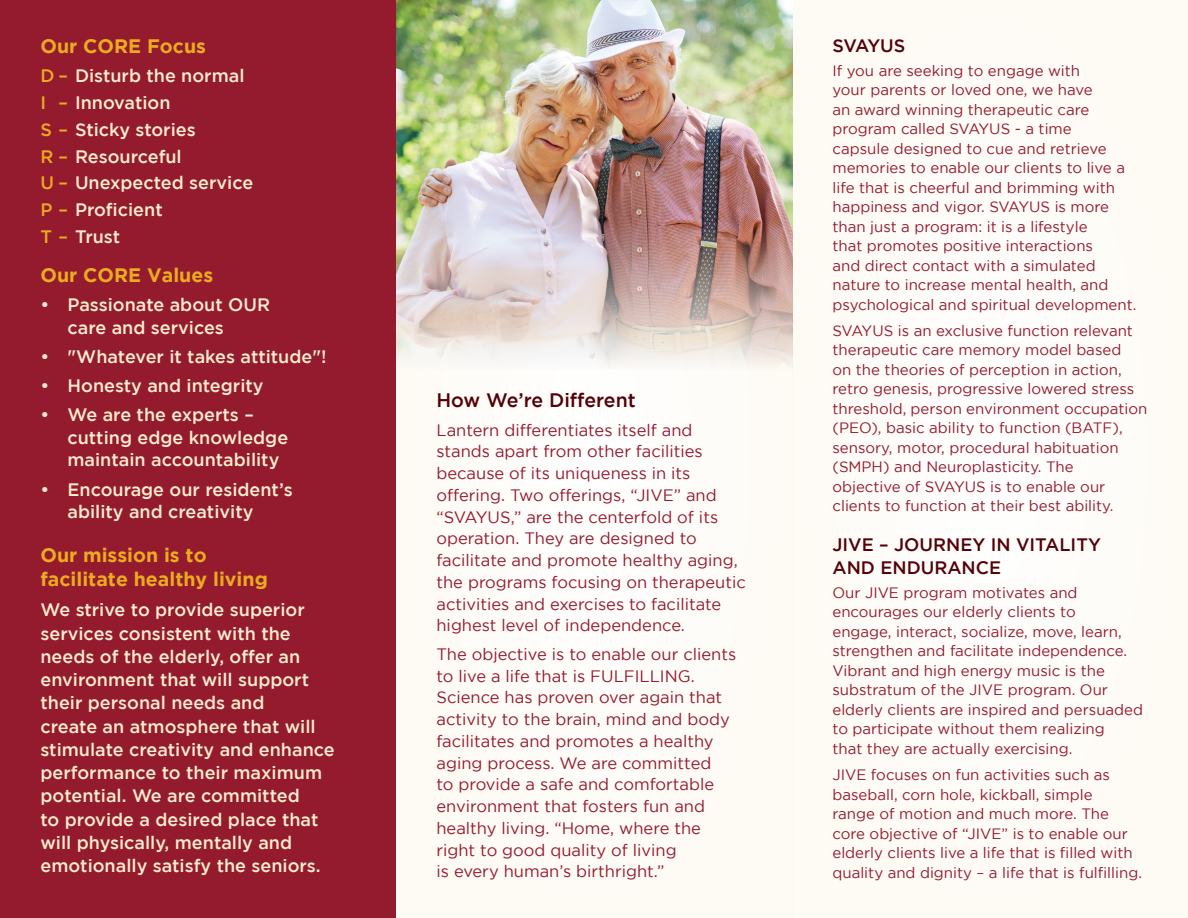
<style>
.page{position:relative;width:1188px;height:918px;background:#fff}
.page>*{position:absolute;margin:0;border:0;box-sizing:border-box;transform-origin:0 0}
.t1{font:700 19.5px/24px "Gotham";color:#eaab20}
.t2{font:500 19.5px "Gotham";color:#540008}
.t3{font:500 18px/23.2px "Gotham";color:#faeccd}
.t4{font:500 18px/22.5px "Gotham";color:#540008}
.t5{font:16.5px/21.8px "Gotham";color:#941a2e}
.t6{font:15px/19.5px "Gotham";color:#941a2e}
.s1{color:#eaab20}
</style>
<div class="page">
<div style="left:792px;top:0;width:396px;height:918px;background:#fefcf7"></div>
<div style="left:396px;top:0;width:396px;height:918px;background:#fefcf7"></div>
<div style="left:0;top:0;width:396px;height:918px;background:#941a2e"></div>
<img style="left:396px;top:0;width:396px;height:365px">
<h1 class="t1" style="left:40px;top:33px;width:167px">Our CORE Focus</h1>
<p class="t3" style="left:40px;top:62px;width:214px;line-height:26.8px"><span class="s1">D –</span> Disturb the normal<br><span class="s1">I –</span> Innovation<br><span class="s1">S –</span> Sticky stories<br><span class="s1">R –</span> Resourceful<br><span class="s1">U –</span> Unexpected service<br><span class="s1">P –</span> Proficient<br><span class="s1">T –</span> Trust</p>
<h1 class="t1" style="left:40px;top:262px;width:174px">Our CORE Values</h1>
<p class="t3" style="left:68px;top:293px;width:204px;line-height:22.5px;text-indent:-27px">• Passionate about OUR care and services</p>
<p class="t3" style="left:40px;top:344px;width:288px">• "Whatever it takes attitude"!</p>
<p class="t3" style="left:40px;top:374px;width:225px">• Honesty and integrity</p>
<p class="t3" style="left:68px;top:403px;width:222px;line-height:22.5px;text-indent:-27px">• We are the experts – cutting edge knowledge maintain accountability</p>
<p class="t3" style="left:68px;top:478px;width:227px;line-height:22.5px;text-indent:-27px">• Encourage our resident’s ability and creativity</p>
<h1 class="t1" style="left:40px;top:543px;width:229px">Our mission is to facilitate healthy living</h1>
<p class="t3" style="left:40px;top:598px;width:296px">We strive to provide superior services consistent with the needs of the elderly, offer an environment that will support their personal needs and<br>create an atmosphere that will stimulate creativity and enhance performance to their maximum potential. We are committed<br>to provide a desired place that will physically, mentally and emotionally satisfy the seniors.</p>
<h1 class="t2" style="left:436px;top:389px;width:201px">How We’re Different</h1>
<p class="t5" style="left:436px;top:419px;width:311px">Lantern differentiates itself and stands apart from other facilities because of its uniqueness in its offering. Two offerings, “JIVE” and “SVAYUS,” are the centerfold of its operation. They are designed to facilitate and promote healthy aging, the programs focusing on therapeutic activities and exercises to facilitate highest level of independence.</p>
<p class="t5" style="left:436px;top:643px;width:301px">The objective is to enable our clients to live a life that is FULFILLING.<br>Science has proven over again that activity to the brain, mind and body facilitates and promotes a healthy aging process. We are committed<br>to provide a safe and comfortable environment that fosters fun and healthy living. “Home, where the right to good quality of living<br>is every human’s birthright.”</p>
<p class="t4" style="left:832px;top:34px;width:74px">SVAYUS</p>
<p class="t6" style="left:832px;top:60px;width:305px">If you are seeking to engage with<br>your parents or loved one, we have<br>an award winning therapeutic care program called SVAYUS - a time<br>capsule designed to cue and retrieve memories to enable our clients to live a life that is cheerful and brimming with happiness and vigor. SVAYUS is more than just a program: it is a lifestyle<br>that promotes positive interactions<br>and direct contact with a simulated nature to increase mental health, and psychological and spiritual development.</p>
<p class="t6" style="left:832px;top:321px;width:316px">SVAYUS is an exclusive function relevant therapeutic care memory model based<br>on the theories of perception in action, retro genesis, progressive lowered stress threshold, person environment occupation (PEO), basic ability to function (BATF), sensory, motor, procedural habituation (SMPH) and Neuroplasticity. The<br>objective of SVAYUS is to enable our clients to function at their best ability.</p>
<p class="t4" style="left:832px;top:533px;width:270px">JIVE – JOURNEY IN VITALITY<br>AND ENDURANCE</p>
<p class="t6" style="left:832px;top:582px;width:312px">Our JIVE program motivates and encourages our elderly clients to<br>engage, interact, socialize, move, learn, strengthen and facilitate independence.<br>Vibrant and high energy music is the substratum of the JIVE program. Our elderly clients are inspired and persuaded to participate without them realizing<br>that they are actually exercising.</p>
<p class="t6" style="left:832px;top:765px;width:311px">JIVE focuses on fun activities such as baseball, corn hole, kickball, simple<br>range of motion and much more. The core objective of “JIVE” is to enable our elderly clients live a life that is filled with quality and dignity – a life that is fulfilling.</p>
</div>
